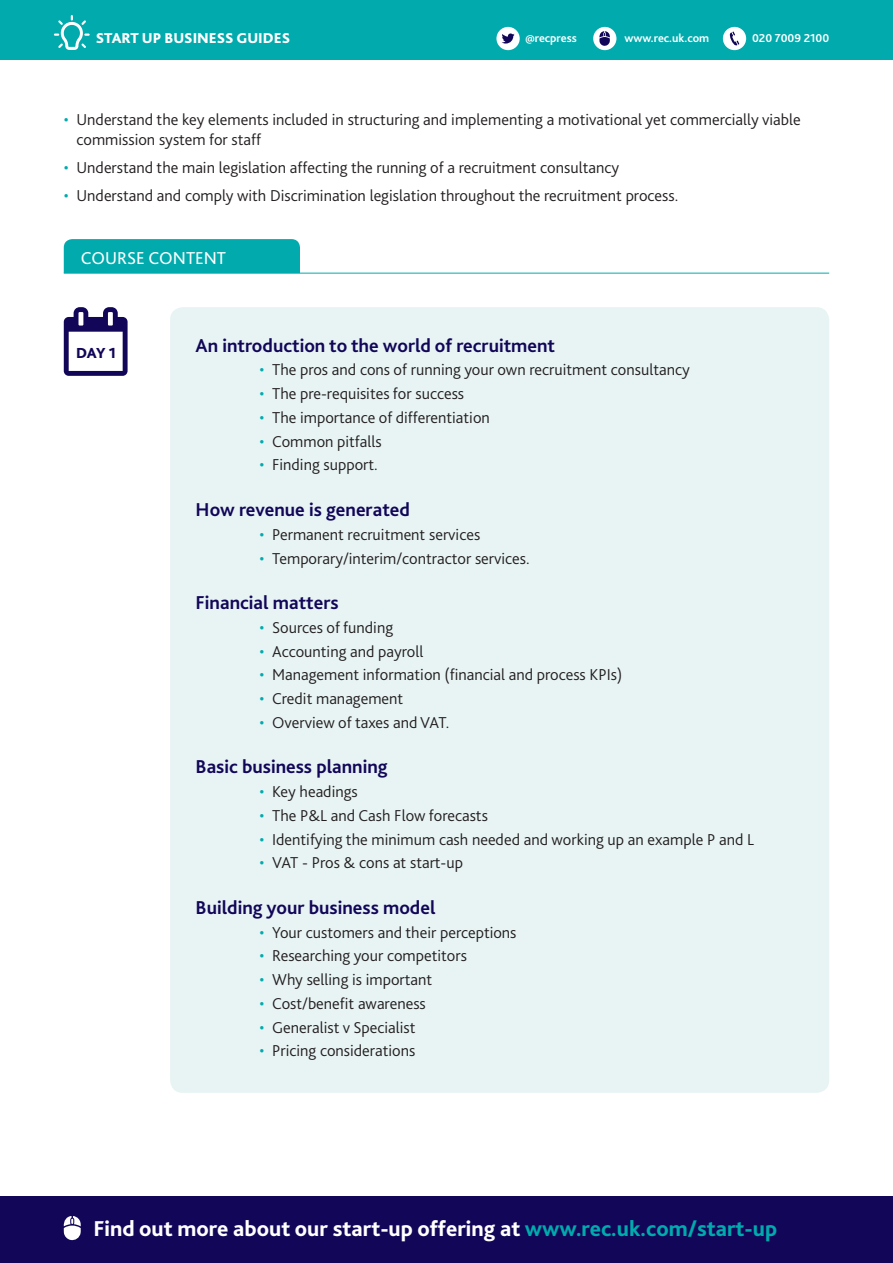
<style>
.page{position:relative;width:893px;height:1263px;background:#fff}
.page>*{position:absolute;margin:0;border:0;box-sizing:border-box;transform-origin:0 0}
.t1{font:800 22.5px "Bliss 2";color:#fff}
.t2{font:700 19.5px "Bliss 2";color:#110658}
.SECTION_HEADER{font:18px "Bliss 2";color:#fff}
.t3{font:300 16.5px/19.5px "Bliss 2";color:#231f20}
.SUBHEAD{font:800 15.15px "Bliss 2";color:#110658}
.t4{font:800 15px "Bliss 2";color:#fff}
.t5{font:700 12px "Bliss 2";color:#fff}
.s1{color:#00aaad}
</style>
<div class="page">
<div style="left:0;top:1196px;width:893px;height:67px;background:#110658"></div>
<svg style="left:63px;top:1216px;width:18px;height:25px"></svg>
<div style="left:64px;top:239px;width:236px;height:34px;background:#00aaad"></div>
<hr style="left:64px;top:273px;width:765px;height:1px;background:#00aaad">
<div style="left:170px;top:307px;width:659px;height:786px;background:#e8f4f4;border-radius:13px"></div>
<svg style="left:64px;top:307px;width:64px;height:69px"></svg>
<div style="left:0;top:0;width:893px;height:60px;background:#00aaad"></div>
<div style="left:723px;top:27px;width:23px;height:23px;background:#fff;border-radius:50%"></div>
<svg style="left:729px;top:32px;width:10px;height:14px"></svg>
<div style="left:593px;top:27px;width:23px;height:23px;background:#fff;border-radius:50%"></div>
<svg style="left:599px;top:31px;width:11px;height:15px"></svg>
<div style="left:496px;top:27px;width:24px;height:23px;background:#fff;border-radius:50%"></div>
<svg style="left:502px;top:33px;width:13px;height:11px"></svg>
<svg style="left:54px;top:15px;width:36px;height:35px"></svg>
<p class="t4" style="left:96px;top:28px;width:196px">START UP BUSINESS GUIDES</p>
<p class="t5" style="left:525px;top:31px;width:53px">@recpress</p>
<p class="t5" style="left:624px;top:31px;width:86px">www.rec.uk.com</p>
<p class="t5" style="left:752px;top:31px;width:79px">020 7009 2100</p>
<p class="t3" style="left:77px;top:110px;width:726px;text-indent:-13px"><span class="s1">•</span> Understand the key elements included in structuring and implementing a motivational yet commercially viable commission system for staff</p>
<p class="t3" style="left:64px;top:157px;width:557px"><span class="s1">•</span> Understand the main legislation affecting the running of a recruitment consultancy</p>
<p class="t3" style="left:64px;top:185px;width:616px"><span class="s1">•</span> Understand and comply with Discrimination legislation throughout the recruitment process.</p>
<p class="SECTION_HEADER" style="left:81px;top:247px;width:147px">COURSE CONTENT</p>
<p class="SUBHEAD" style="left:76px;top:344px;width:41px">DAY 1</p>
<p class="t2" style="left:196px;top:333px;width:361px">An introduction to the world of recruitment</p>
<p class="t3" style="left:259px;top:360px;width:432px"><span class="s1">•</span> The pros and cons of running your own recruitment consultancy</p>
<p class="t3" style="left:259px;top:384px;width:206px"><span class="s1">•</span> The pre-requisites for success</p>
<p class="t3" style="left:259px;top:407px;width:232px"><span class="s1">•</span> The importance of differentiation</p>
<p class="t3" style="left:259px;top:431px;width:124px"><span class="s1">•</span> Common pitfalls</p>
<p class="t3" style="left:259px;top:455px;width:120px"><span class="s1">•</span> Finding support.</p>
<p class="t2" style="left:196px;top:497px;width:216px">How revenue is generated</p>
<p class="t3" style="left:259px;top:524px;width:222px"><span class="s1">•</span> Permanent recruitment services</p>
<p class="t3" style="left:259px;top:548px;width:272px"><span class="s1">•</span> Temporary/interim/contractor services.</p>
<p class="t2" style="left:196px;top:590px;width:145px">Financial matters</p>
<p class="t3" style="left:259px;top:617px;width:135px"><span class="s1">•</span> Sources of funding</p>
<p class="t3" style="left:259px;top:641px;width:166px"><span class="s1">•</span> Accounting and payroll</p>
<p class="t3" style="left:259px;top:665px;width:364px"><span class="s1">•</span> Management information (financial and process KPIs)</p>
<p class="t3" style="left:259px;top:688px;width:145px"><span class="s1">•</span> Credit management</p>
<p class="t3" style="left:259px;top:712px;width:191px"><span class="s1">•</span> Overview of taxes and VAT.</p>
<p class="t2" style="left:196px;top:755px;width:194px">Basic business planning</p>
<p class="t3" style="left:259px;top:781px;width:100px"><span class="s1">•</span> Key headings</p>
<p class="t3" style="left:259px;top:805px;width:230px"><span class="s1">•</span> The P&amp;L and Cash Flow forecasts</p>
<p class="t3" style="left:259px;top:829px;width:496px"><span class="s1">•</span> Identifying the minimum cash needed and working up an example P and L</p>
<p class="t3" style="left:259px;top:853px;width:205px"><span class="s1">•</span> VAT - Pros &amp; cons at start-up</p>
<p class="t2" style="left:196px;top:895px;width:241px">Building your business model</p>
<p class="t3" style="left:259px;top:922px;width:259px"><span class="s1">•</span> Your customers and their perceptions</p>
<p class="t3" style="left:259px;top:946px;width:209px"><span class="s1">•</span> Researching your competitors</p>
<p class="t3" style="left:259px;top:969px;width:174px"><span class="s1">•</span> Why selling is important</p>
<p class="t3" style="left:259px;top:993px;width:168px"><span class="s1">•</span> Cost/benefit awareness</p>
<p class="t3" style="left:259px;top:1017px;width:158px"><span class="s1">•</span> Generalist v Specialist</p>
<p class="t3" style="left:259px;top:1041px;width:157px"><span class="s1">•</span> Pricing considerations</p>
<p class="t1" style="left:94px;top:1214px;width:685px">Find out more about our start-up offering at <span class="s1">www.rec.uk.com/start-up</span></p>
</div>
